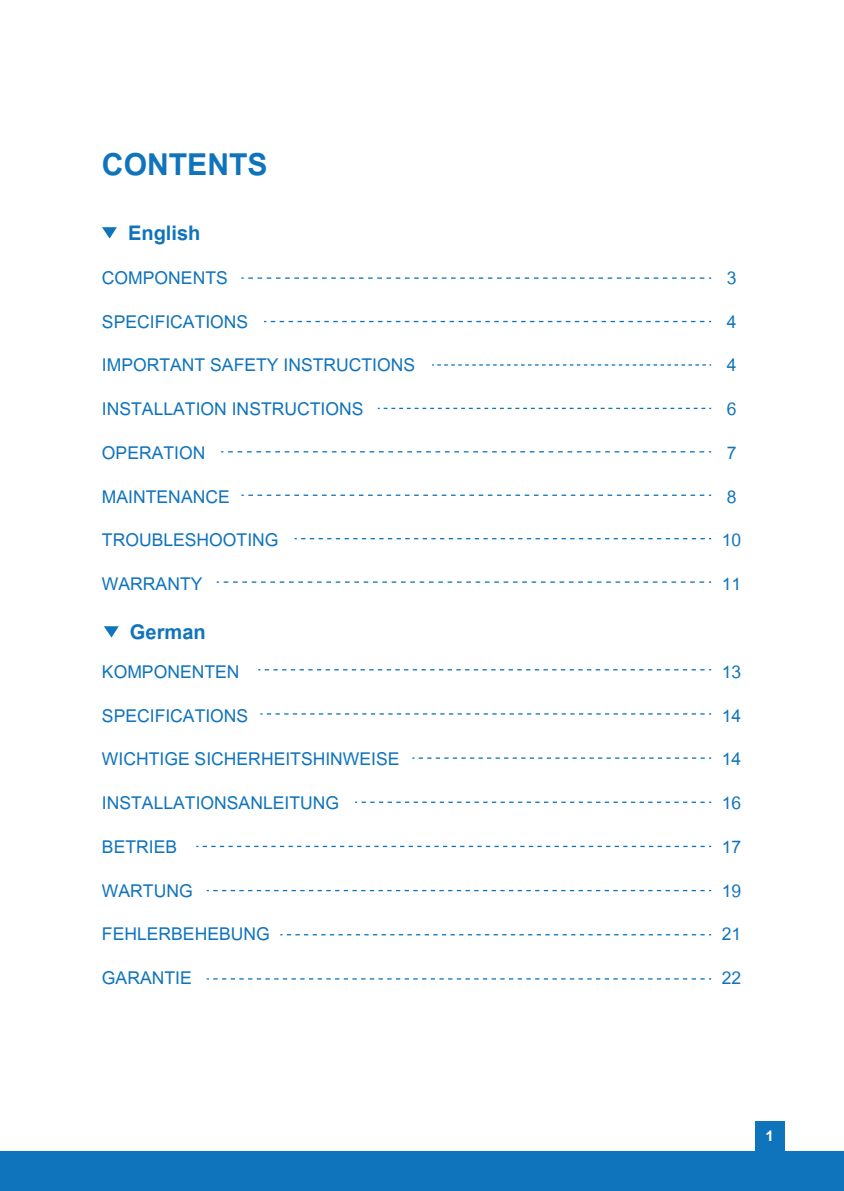
<style>
.page{position:relative;width:844px;height:1191px;background:#fff}
.page>*{position:absolute;margin:0;border:0;box-sizing:border-box;transform-origin:0 0}
.t1{font:700 42px "Utsaah";color:#1074bc}
.t2{font:700 28px "Utsaah";color:#1074bc}
.t3{font:24.5px/43.8px "Utsaah";color:#1074bc}
.t4{font:700 21px "Utsaah";color:#fff}
</style>
<div class="page">
<div style="left:0;top:1151px;width:843px;height:40px;background:#1074bc"></div>
<div style="left:754px;top:1121px;width:30px;height:30px;background:#1074bc"></div>
<svg style="left:241px;top:277px;width:470px;height:2px"></svg>
<svg style="left:264px;top:321px;width:447px;height:1px"></svg>
<svg style="left:432px;top:364px;width:279px;height:1px"></svg>
<svg style="left:378px;top:408px;width:333px;height:1px"></svg>
<svg style="left:412px;top:757px;width:299px;height:1px"></svg>
<svg style="left:221px;top:451px;width:490px;height:1px"></svg>
<svg style="left:258px;top:669px;width:453px;height:1px"></svg>
<svg style="left:241px;top:494px;width:470px;height:2px"></svg>
<svg style="left:260px;top:713px;width:451px;height:1px"></svg>
<svg style="left:294px;top:538px;width:417px;height:1px"></svg>
<svg style="left:280px;top:934px;width:431px;height:1px"></svg>
<svg style="left:355px;top:801px;width:356px;height:2px"></svg>
<svg style="left:217px;top:581px;width:494px;height:2px"></svg>
<svg style="left:196px;top:845px;width:515px;height:2px"></svg>
<svg style="left:207px;top:978px;width:504px;height:1px"></svg>
<svg style="left:207px;top:890px;width:504px;height:1px"></svg>
<svg style="left:102px;top:227px;width:15px;height:11px"></svg>
<svg style="left:104px;top:626px;width:15px;height:11px"></svg>
<h1 class="t1" style="left:102px;top:144px;width:167px">CONTENTS</h1>
<p class="t2" style="left:128px;top:219px;width:74px">English</p>
<p class="t3" style="left:102px;top:257px;width:315px">COMPONENTS<br>SPECIFICATIONS<br>IMPORTANT SAFETY INSTRUCTIONS<br>INSTALLATION INSTRUCTIONS<br>OPERATION<br>MAINTENANCE<br>TROUBLESHOOTING<br>WARRANTY</p>
<p class="t2" style="left:130px;top:618px;width:77px">German</p>
<p class="t3" style="left:102px;top:651px;width:299px">KOMPONENTEN<br>SPECIFICATIONS<br>WICHTIGE SICHERHEITSHINWEISE<br>INSTALLATIONSANLEITUNG<br>BETRIEB<br>WARTUNG<br>FEHLERBEHEBUNG<br>GARANTIE</p>
<p class="t3" style="left:721px;top:257px;width:21px">3<br>4<br>4<br>6<br>7<br>8<br>10<br>11</p>
<p class="t3" style="left:721px;top:651px;width:21px;text-align:justify">13<br>14<br>14<br>16<br>17<br>19<br>21<br>22</p>
<p class="t4" style="left:765px;top:1125px;width:10px">1</p>
</div>
